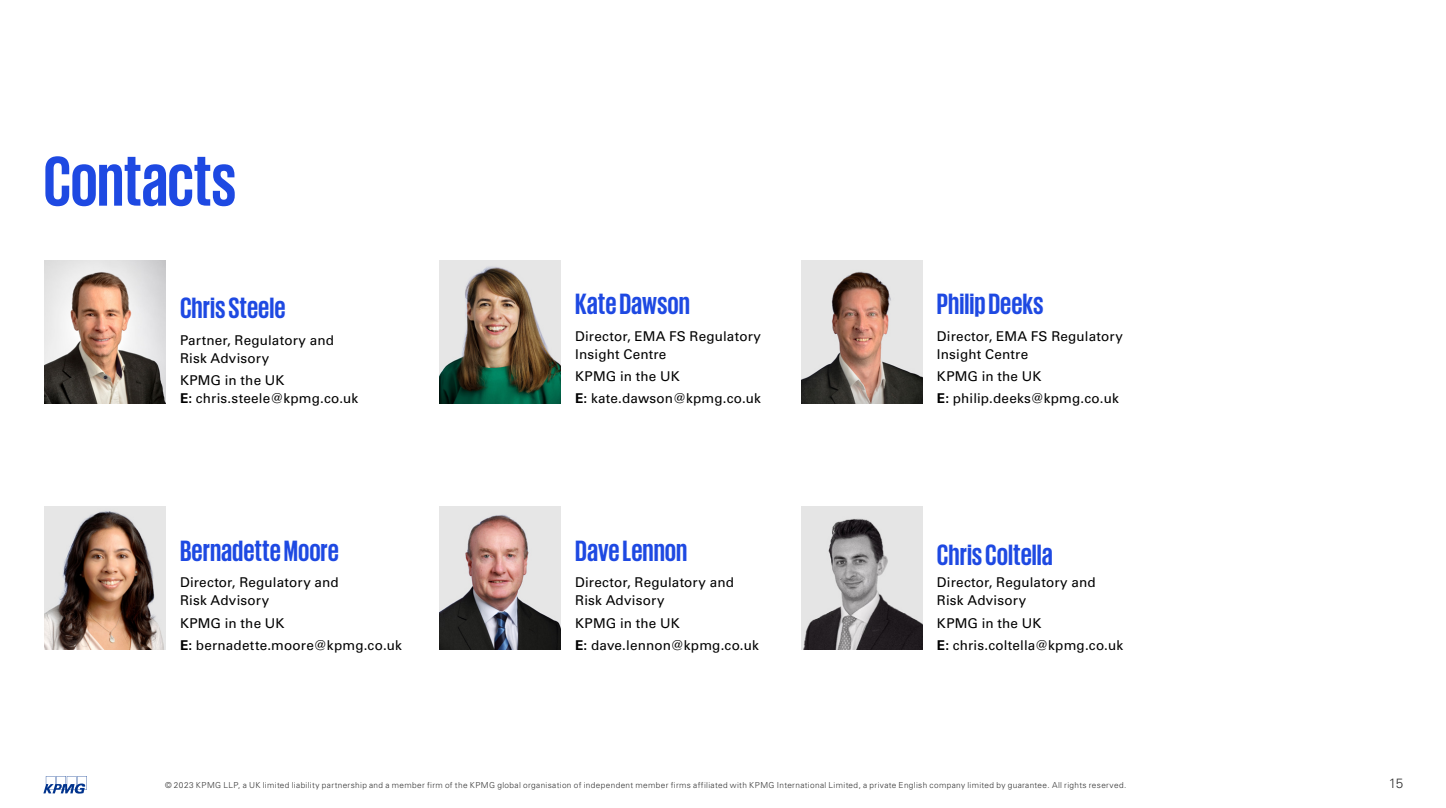
<style>
.page{position:relative;width:1446px;height:808px;background:#fff}
.page>*{position:absolute;margin:0;border:0;box-sizing:border-box;transform-origin:0 0}
.t1{font:700 72px "KPMG";letter-spacing:-.005em;color:#1e49e2}
.t2{font:700 30px "KPMG";color:#1e49e2}
.t3{font:13.5px/18px "Univers LT Std";letter-spacing:.01em;color:#000}
.t4{font:300 13.5px "Univers LT Std";color:#333}
.t5{font:300 8.25px "Univers LT Std";letter-spacing:.045em;color:#333}
.s1{font-weight:700}
.s2{color:#fff}
</style>
<div class="page">
<img style="left:44px;top:260px;width:121px;height:143px">
<img style="left:439px;top:260px;width:121px;height:143px">
<img style="left:44px;top:507px;width:121px;height:143px">
<img style="left:439px;top:507px;width:121px;height:143px">
<img style="left:801px;top:260px;width:121px;height:143px">
<img style="left:801px;top:507px;width:121px;height:143px">
<svg style="left:43px;top:776px;width:44px;height:17px"></svg>
<h1 class="t1" style="left:43px;top:145px;width:194px">Contacts</h1>
<h2 class="t2" style="left:180px;top:293px;width:107px">Chris Steele</h2>
<p class="t3" style="left:180px;top:331px;width:156px">Partner, Regulatory and<br>Risk Advisory</p>
<p class="t3" style="left:180px;top:371px;width:180px">KPMG in the UK<br><span class="s1">E:</span> chris.steele@kpmg.co.uk</p>
<h2 class="t2" style="left:180px;top:536px;width:161px">Bernadette Moore</h2>
<p class="t3" style="left:180px;top:574px;width:160px">Director, Regulatory and<br>Risk Advisory<span class="s2">nment</span></p>
<p class="t3" style="left:180px;top:612px;width:223px;line-height:22.2px">KPMG in the UK<br><span class="s1">E:</span> bernadette.moore@kpmg.co.uk</p>
<h2 class="t2" style="left:575px;top:289px;width:116px">Kate Dawson</h2>
<p class="t3" style="left:575px;top:327px;width:187px">Director, EMA FS Regulatory<br>Insight Centre</p>
<p class="t3" style="left:575px;top:365px;width:187px;line-height:22.2px">KPMG in the UK<br><span class="s1">E:</span> kate.dawson@kpmg.co.uk</p>
<h2 class="t2" style="left:575px;top:536px;width:114px">Dave Lennon</h2>
<p class="t3" style="left:575px;top:574px;width:160px">Director, Regulatory and<br>Risk Advisory</p>
<p class="t3" style="left:575px;top:612px;width:185px;line-height:22.2px">KPMG in the UK<br><span class="s1">E:</span> dave.lennon@kpmg.co.uk</p>
<h2 class="t2" style="left:937px;top:289px;width:108px">Philip Deeks</h2>
<p class="t3" style="left:937px;top:327px;width:187px">Director, EMA FS Regulatory<br>Insight Centre</p>
<p class="t3" style="left:937px;top:365px;width:183px;line-height:22.2px">KPMG in the UK<br><span class="s1">E:</span> philip.deeks@kpmg.co.uk</p>
<h2 class="t2" style="left:937px;top:540px;width:117px">Chris Coltella</h2>
<p class="t3" style="left:937px;top:574px;width:160px">Director, Regulatory and<br>Risk Advisory</p>
<p class="t3" style="left:937px;top:612px;width:188px;line-height:22.2px">KPMG in the UK<br><span class="s1">E:</span> chris.coltella@kpmg.co.uk</p>
<p class="t5" style="left:165px;top:780px;width:963px">© 2023 KPMG LLP, a UK limited liability partnership and a member firm of the KPMG global organisation of independent member firms affiliated with KPMG International Limited, a private English company limited by guarantee. All rights reserved.</p>
<p class="t4" style="left:1389px;top:775px;width:16px">15</p>
</div>
